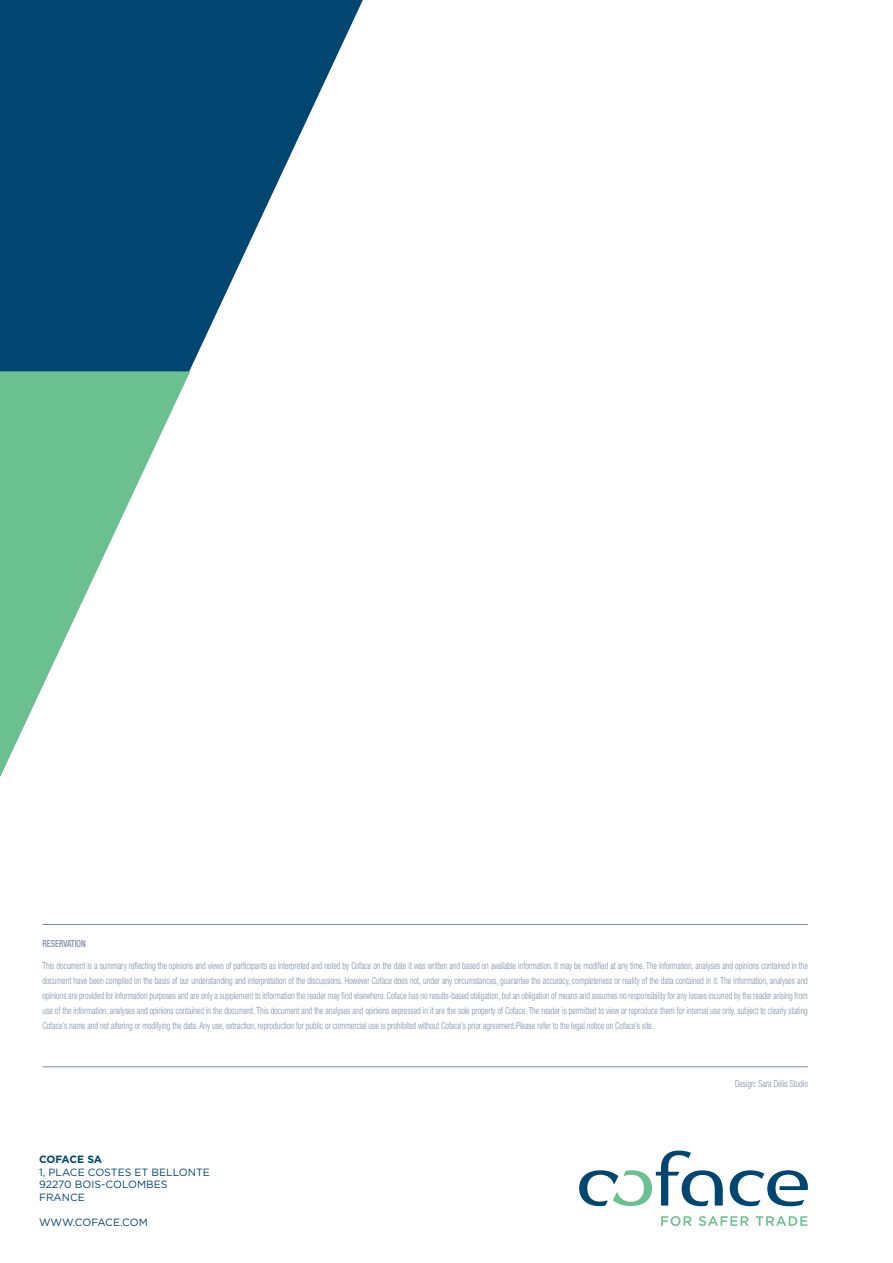
<style>
.page{position:relative;width:893px;height:1263px;background:#fff}
.page>*{position:absolute;margin:0;border:0;box-sizing:border-box;transform-origin:0 0}
.t1{font:10.5px/12.6px "Gotham";letter-spacing:-.005em;color:#004671}
.t2{font:700 10.5px "Gotham";letter-spacing:-.015em;color:#004671}
.t3{font:300 condensed 9.75px/15px "Helvetica Neue LT Std";color:#7c8eab;text-align:justify;scale:.84 1}
.t4{font:500 condensed 9.75px "Helvetica Neue LT Std";color:#7c8eab;scale:.84 1}
</style>
<div class="page">
<svg style="left:0;top:0;width:363px;height:371px;fill:#004671"></svg>
<svg style="left:0;top:371px;width:190px;height:406px;fill:#6bc090"></svg>
<svg style="left:730px;top:1170px;width:78px;height:36px"></svg>
<svg style="left:579px;top:1150px;width:144px;height:56px"></svg>
<svg style="left:661px;top:1216px;width:31px;height:10px"></svg>
<svg style="left:699px;top:1216px;width:50px;height:10px"></svg>
<svg style="left:756px;top:1216px;width:51px;height:10px"></svg>
<hr style="left:43px;top:924px;width:765px;height:1px;background:#7c8eab">
<hr style="left:43px;top:1066px;width:765px;height:1px;background:#7c8eab">
<p class="t4" style="left:43px;top:938px;width:53px">RESERVATION</p>
<p class="t3" style="left:43px;top:958px;width:913px">This document is a summary reflecting the opinions and views of participants as interpreted and noted by Coface on the date it was written and based on available information. It may be modified at any time. The information, analyses and opinions contained in the document have been compiled on the basis of our understanding and interpretation of the discussions. However Coface does not, under any circumstances, guarantee the accuracy, completeness or reality of the data contained in it. The information, analyses and opinions are provided for information purposes and are only a supplement to information the reader may find elsewhere. Coface has no results-based obligation, but an obligation of means and assumes no responsibility for any losses incurred by the reader arising from use of the information, analyses and opinions contained in the document. This document and the analyses and opinions expressed in it are the sole property of Coface. The reader is permitted to view or reproduce them for internal use only, subject to clearly stating Coface’s name and not altering or modifying the data. Any use, extraction, reproduction for public or commercial use is prohibited without Coface’s prior agreement.Please refer to the legal notice on Coface’s site.</p>
<p class="t2" style="left:39px;top:1152px;width:65px">COFACE SA</p>
<p class="t1" style="left:39px;top:1165px;width:18px">1, PLACE</p>
<p class="t1" style="left:88px;top:1165px;width:16px">COSTES</p>
<p class="t1" style="left:135px;top:1165px;width:33px">ET BELLONTE</p>
<p class="t1" style="left:39px;top:1178px;width:83px">92270 BOIS-COLOMBES<br>FRANCE</p>
<p class="t1" style="left:39px;top:1216px;width:13px">WWW</p>
<p class="t1" style="left:73px;top:1216px;width:11px">.COFACE</p>
<p class="t1" style="left:120px;top:1216px;width:12px">.COM</p>
<p class="t3" style="left:735px;top:1075px;width:88px">Design: Sara Délis Studio</p>
</div>
